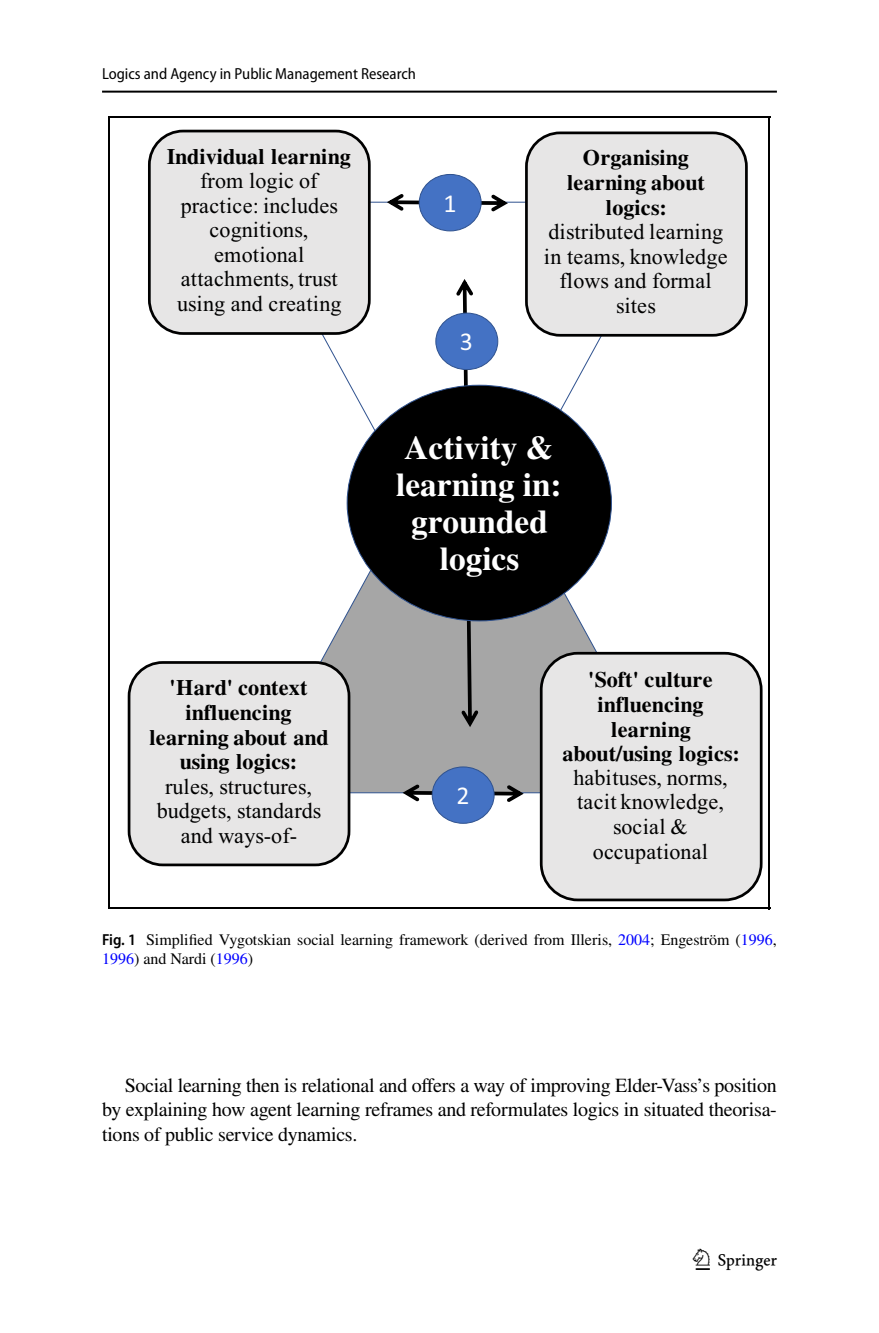
<style>
.page{position:relative;width:879px;height:1333px;background:#fff}
.page>*{position:absolute;margin:0;border:0;box-sizing:border-box;transform-origin:0 0}
.t1{font:700 33.2px/37px "Times";color:#fff;text-align:center}
.t2{font:30px "Springnew Regular 3";color:#000}
.t3{font:25.8px "Calibri";color:#fff}
.t4{font:22.2px/24.6px "Times New Roman";letter-spacing:.005em;color:#000;text-align:center}
.t5{font:700 22.2px/24.6px "Times";letter-spacing:.005em;color:#000;text-align:center}
.t6{font:20px/24px "STIX";letter-spacing:-.015em;color:#000;text-align:justify}
.t7{font:16px/19px "STIX";color:#000}
.t8{font:semi-condensed 16px "Myriad Pro";color:#000}
.s1{font-family:"Myriad Pro";font-weight:600;font-stretch:semi-condensed}
.s2{color:#00f}
</style>
<div class="page">
<hr style="left:102px;top:91px;width:675px;height:2px;background:#000">
<hr style="left:108px;top:116px;width:2px;height:793px;background:#000">
<hr style="left:768px;top:118px;width:2px;height:791px;background:#000">
<hr style="left:110px;top:116px;width:660px;height:2px;background:#000">
<hr style="left:110px;top:907px;width:660px;height:2px;background:#000">
<svg style="left:320px;top:592px;width:355px;height:204px"></svg>
<svg style="left:456px;top:619px;width:22px;height:108px;background:#848484"></svg>
<svg style="left:322px;top:201px;width:353px;height:391px"></svg>
<div style="left:347px;top:385px;width:264px;height:236px;background:#000;border-radius:50%"></div>
<div style="left:149px;top:131px;width:220px;height:202px;background:#e7e6e6;border-radius:34px"></div>
<div style="left:148px;top:130px;width:223px;height:205px;border:3px solid #000;border-radius:34px"></div>
<div style="left:526px;top:133px;width:220px;height:202px;background:#e7e6e6;border-radius:34px"></div>
<div style="left:525px;top:131px;width:223px;height:205px;border:3px solid #000;border-radius:34px"></div>
<div style="left:129px;top:662px;width:220px;height:202px;background:#e7e6e6;border-radius:34px"></div>
<div style="left:128px;top:661px;width:222px;height:205px;border:3px solid #000;border-radius:34px"></div>
<div style="left:541px;top:653px;width:220px;height:246px;background:#e7e6e6;border-radius:37px"></div>
<div style="left:540px;top:652px;width:222px;height:249px;border:3px solid #000;border-radius:37px"></div>
<svg style="left:387px;top:194px;width:121px;height:18px"></svg>
<svg style="left:402px;top:784px;width:122px;height:18px"></svg>
<div style="left:419px;top:174px;width:62px;height:57px;background:#4472c4;border-radius:50%"></div>
<div style="left:419px;top:174px;width:62px;height:57px;border:1px solid #2f528f;border-radius:50%"></div>
<div style="left:432px;top:767px;width:62px;height:56px;background:#4472c4;border-radius:50%"></div>
<div style="left:432px;top:766px;width:62px;height:57px;border:1px solid #2f528f;border-radius:50%"></div>
<div style="left:436px;top:313px;width:62px;height:56px;background:#4472c4;border-radius:50%"></div>
<div style="left:435px;top:312px;width:63px;height:58px;border:1px solid #2f528f;border-radius:50%"></div>
<p class="t8" style="left:102px;top:65px;width:315px">Logics and Agency in Public Management Research</p>
<p class="t5" style="left:167px;top:143px;width:185px">Individual learning</p>
<p class="t4" style="left:177px;top:171px;width:166px">from logic of practice: includes cognitions, emotional attachments, trust using and creating</p>
<p class="t3" style="left:443px;top:185px;width:15px">1</p>
<p class="t3" style="left:460px;top:324px;width:15px">3</p>
<p class="t5" style="left:567px;top:145px;width:139px">Organising learning about logics:</p>
<p class="t4" style="left:544px;top:222px;width:185px">distributed learning in teams, knowledge flows and formal sites</p>
<p class="t5" style="left:149px;top:674px;width:181px">'Hard' context influencing learning about and using logics:</p>
<p class="t4" style="left:157px;top:776px;width:166px">rules, structures, budgets, standards and ways-of-</p>
<h1 class="t1" style="left:396px;top:429px;width:167px">Activity &amp; learning in: grounded logics</h1>
<p class="t3" style="left:456px;top:777px;width:15px">2</p>
<p class="t5" style="left:562px;top:666px;width:179px">'Soft' culture influencing learning about/using logics:</p>
<p class="t4" style="left:573px;top:768px;width:156px">habituses, norms, tacit knowledge, social &amp; occupational</p>
<p class="t7" style="left:102px;top:930px;width:676px"><span class="s1">Fig. 1</span> Simplified Vygotskian social learning framework (derived from Illeris, <span class="s2">2004</span>; Engeström (<span class="s2">1996</span>,<br><span class="s2">1996</span>) and Nardi (<span class="s2">1996</span>)</p>
<p class="t6" style="left:102px;top:1075px;width:676px;text-indent:23px">Social learning then is relational and offers a way of improving Elder-Vass’s position by explaining how agent learning reframes and reformulates logics in situated theorisa&shy;tions of public service dynamics.</p>
<h2 class="t2" style="left:696px;top:1248px;width:83px">1 3</h2>
</div>
